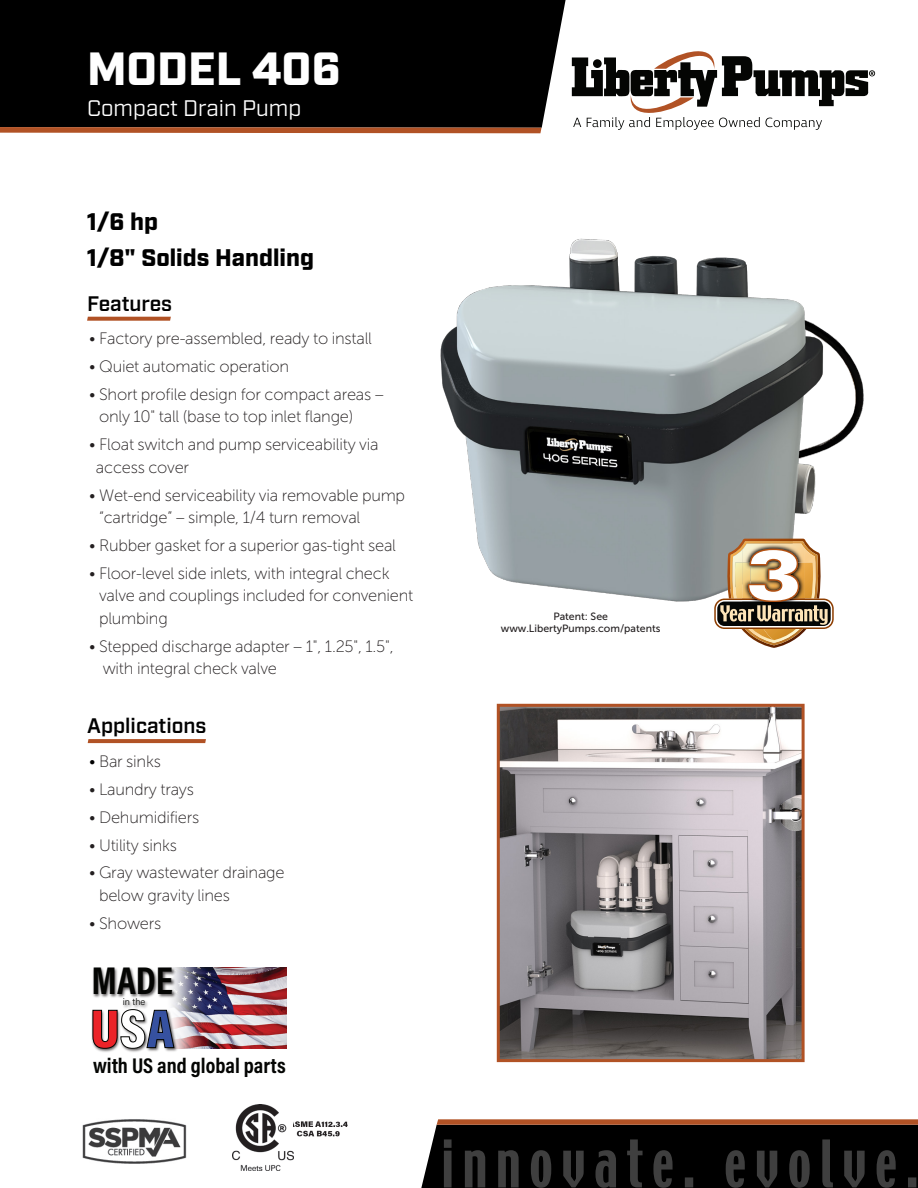
<style>
.page{position:relative;width:918px;height:1188px;background:#fff}
.page>*{position:absolute;margin:0;border:0;box-sizing:border-box;transform-origin:0 0}
.t1{font:900 55.2px "Acumin Pro Cond";color:#eb2328}
.t2{font:900 46.5px "Industry";color:#fff}
.t3{font:700 39.15px "Acumin Pro Cond";color:#040503}
.Header_-_HP__Dischar{font:900 24px "Industry";color:#000}
.Subheader{font:22.5px "Industry";color:#fff}
.t4{font:700 21.45px "Acumin Pro Cond";color:#040503}
.Body_Headers{font:600 21px "Industry";color:#000}
.list_level_1{font:16.5px/22.5px "Museo Sans 100";letter-spacing:-.015em;color:#231f20}
.Patent{font:10.5px "Museo Sans 500";color:#231f20}
.t5{font:300 9.45px "Acumin Pro";color:#040503}
.s1{color:#000}
.s2{color:#fff}
.s3{color:#3651a0}
</style>
<div class="page">
<svg style="left:572px;top:51px;width:303px;height:79px"></svg>
<div style="left:0;top:0;width:566px;height:127px;background:#000"></div>
<svg style="left:0;top:127px;width:542px;height:6px"></svg>
<svg style="left:421px;top:1119px;width:497px;height:69px"></svg>
<img style="left:82px;top:1119px;width:105px;height:45px">
<svg style="left:87px;top:317px;width:84px;height:4px"></svg>
<img style="left:440px;top:238px;width:424px;height:368px">
<img style="left:501px;top:708px;width:300px;height:350px">
<div style="left:497px;top:704px;width:308px;height:358px;border:3px solid #b15225"></div>
<svg style="left:714px;top:599px;width:120px;height:30px"></svg>
<div style="left:717px;top:602px;width:114px;height:24px;background:#050605;border-radius:7px"></div>
<img style="left:720px;top:539px;width:108px;height:109px">
<img style="left:179px;top:967px;width:108px;height:82px">
<img style="left:91px;top:967px;width:88px;height:85px">
<svg style="left:93px;top:1009px;width:81px;height:40px"></svg>
<svg style="left:88px;top:739px;width:118px;height:4px"></svg>
<img style="left:233px;top:1105px;width:60px;height:66px">
<img style="left:293px;top:1121px;width:55px;height:16px">
<p class="t2" style="left:87px;top:41px;width:255px">MODEL 406</p>
<p class="Subheader" style="left:87px;top:94px;width:216px">Compact Drain Pump</p>
<p class="Header_-_HP__Dischar" style="left:87px;top:208px;width:73px">1/6 hp</p>
<p class="Header_-_HP__Dischar" style="left:87px;top:243px;width:229px">1/8" Solids Handling</p>
<p class="Body_Headers" style="left:87px;top:292px;width:87px">Features</p>
<p class="list_level_1" style="left:89px;top:327px;width:284px">• Factory pre-assembled, ready to install</p>
<p class="list_level_1" style="left:89px;top:355px;width:202px">• Quiet automatic operation</p>
<p class="list_level_1" style="left:99px;top:383px;width:286px;text-indent:-10px">• Short profile design for compact areas – only 10" tall (base to top inlet flange)</p>
<p class="list_level_1" style="left:96px;top:434px;width:284px;text-indent:-7px">• Float switch and pump serviceability via access cover</p>
<p class="list_level_1" style="left:99px;top:484px;width:308px;text-indent:-10px">• Wet-end serviceability via removable pump “cartridge” – simple, 1/4 turn removal</p>
<p class="list_level_1" style="left:89px;top:534px;width:308px">• Rubber gasket for a superior gas-tight seal</p>
<p class="list_level_1" style="left:99px;top:562px;width:316px;text-indent:-10px">• Floor-level side inlets, with integral check valve and couplings included for convenient plumbing</p>
<p class="list_level_1" style="left:103px;top:635px;width:293px;text-indent:-14px">• Stepped discharge adapter – 1", 1.25", 1.5", with integral check valve</p>
<p class="Body_Headers" style="left:87px;top:713px;width:121px">Applications</p>
<p class="list_level_1" style="left:89px;top:750px;width:73px"><span class="s1">•</span> Bar sinks</p>
<p class="list_level_1" style="left:89px;top:778px;width:106px">• Laundry trays</p>
<p class="list_level_1" style="left:89px;top:806px;width:112px">• Dehumidifiers</p>
<p class="list_level_1" style="left:89px;top:834px;width:89px">• Utility sinks</p>
<p class="list_level_1" style="left:99px;top:862px;width:187px;text-indent:-10px">• Gray wastewater drainage below gravity lines</p>
<p class="list_level_1" style="left:89px;top:912px;width:74px">• Showers</p>
<p class="t3" style="left:92px;top:955px;width:83px">MADE</p>
<p class="t5" style="left:123px;top:995px;width:24px">in the</p>
<p class="t1" style="left:90px;top:993px;width:85px">U<span class="s2">S</span><span class="s3">A</span></p>
<p class="t4" style="left:93px;top:1051px;width:194px">with US and global parts</p>
<p class="Patent" style="left:553px;top:611px;width:56px">Patent: See</p>
<p class="Patent" style="left:501px;top:623px;width:161px">www.LibertyPumps.com/patents</p>
</div>
